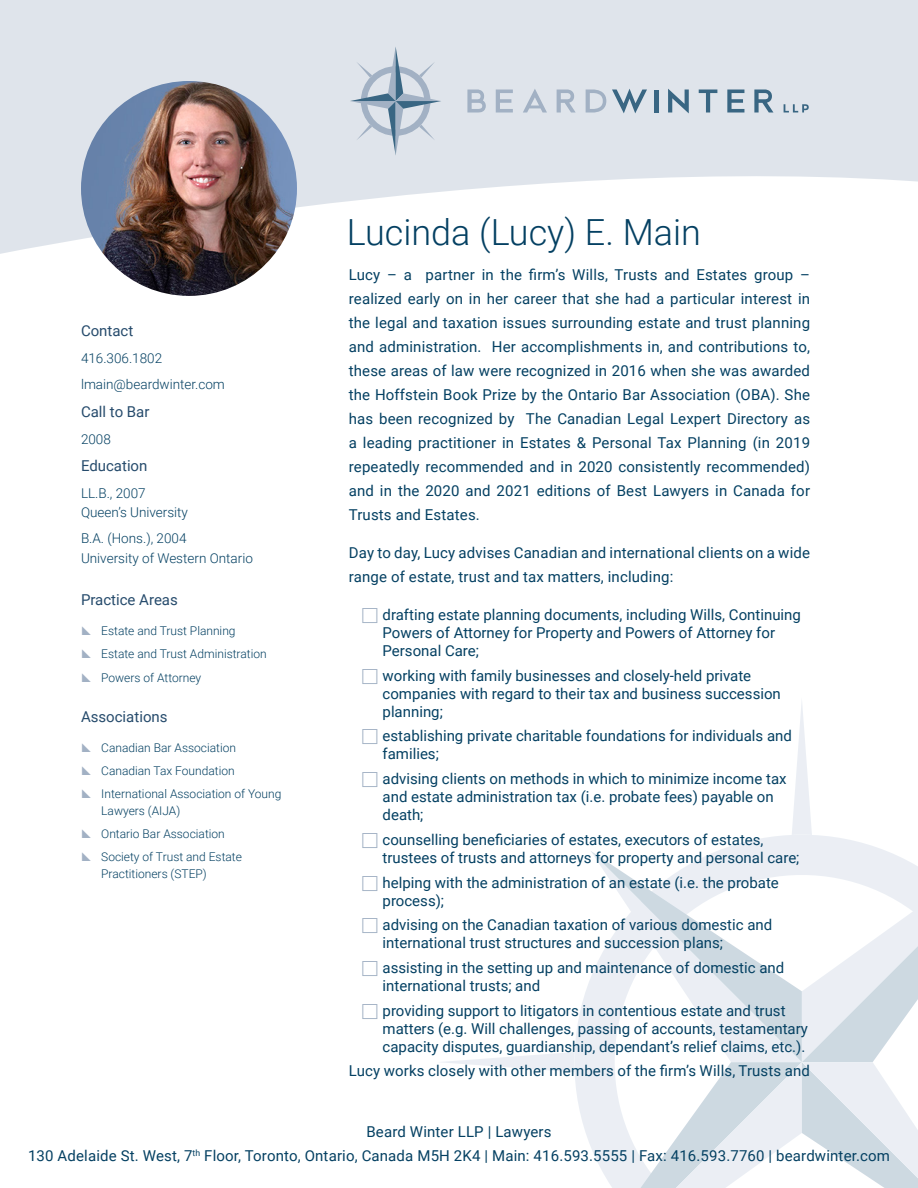
<style>
.page{position:relative;width:918px;height:1188px;background:#fff}
.page>*{position:absolute;margin:0;border:0;box-sizing:border-box;transform-origin:0 0}
.t1{font:300 36px "Roboto";color:#044062}
.t2{font:15px/18px "Roboto";color:#044062}
.t3{font:15px "Roboto";color:#264b6c}
.t4{font:300 13.5px/19.5px "Roboto";color:#044062}
.t5{font:300 12px/23.2px "Roboto";color:#044062}
</style>
<div class="page">
<svg style="left:442px;top:702px;width:476px;height:486px"></svg>
<svg style="left:0;top:0;width:918px;height:254px;fill:#dfe4eb"></svg>
<img style="left:81px;top:81px;width:216px;height:215px">
<p class="t3" style="left:81px;top:320px;width:54px">Contact</p>
<p class="t4" style="left:81px;top:344px;width:145px;line-height:26.2px">416.306.1802 lmain@beardwinter.com</p>
<p class="t3" style="left:81px;top:401px;width:70px">Call to Bar</p>
<p class="t4" style="left:81px;top:429px;width:31px">2008</p>
<p class="t3" style="left:81px;top:455px;width:68px">Education</p>
<p class="t4" style="left:81px;top:483px;width:109px">LL.B., 2007<br>Queen’s University</p>
<p class="t4" style="left:81px;top:528px;width:173px">B.A. (Hons.), 2004<br>University of Western Ontario</p>
<p class="t3" style="left:81px;top:589px;width:98px">Practice Areas</p>
<p class="t5" style="left:101px;top:619px;width:167px">Estate and Trust Planning<br>Estate and Trust Administration<br>Powers of Attorney</p>
<p class="t3" style="left:81px;top:706px;width:88px">Associations</p>
<p class="t5" style="left:101px;top:736px;width:182px">Canadian Bar Association<br>Canadian Tax Foundation<br>International Association of Young</p>
<p class="t5" style="left:101px;top:799px;width:142px">Lawyers (AIJA)<br>Ontario Bar Association<br>Society of Trust and Estate</p>
<p class="t5" style="left:101px;top:862px;width:107px">Practitioners (STEP)</p>
<h1 class="t1" style="left:347px;top:207px;width:356px">Lucinda (Lucy) E. Main</h1>
<p class="t2" style="left:349px;top:262px;width:463px;line-height:24px;text-align:justify">Lucy – a partner in the firm’s Wills, Trusts and Estates group – realized early on in her career that she had a particular interest in the legal and taxation issues surrounding estate and trust planning and administration. Her accomplishments in, and contributions to, these areas of law were recognized in 2016 when she was awarded the Hoffstein Book Prize by the Ontario Bar Association (OBA). She has been recognized by The Canadian Legal Lexpert Directory as a leading practitioner in Estates &amp; Personal Tax Planning (in 2019 repeatedly recommended and in 2020 consistently recommended) and in the 2020 and 2021 editions of Best Lawyers in Canada for Trusts and Estates.</p>
<p class="t2" style="left:349px;top:540px;width:463px;line-height:24px">Day to day, Lucy advises Canadian and international clients on a wide range of estate, trust and tax matters, including:</p>
<p class="t2" style="left:383px;top:605px;width:420px">drafting estate planning documents, including Wills, Continuing<br>Powers of Attorney for Property and Powers of Attorney for<br>Personal Care;</p>
<p class="t2" style="left:383px;top:666px;width:400px">working with family businesses and closely-held private companies with regard to their tax and business succession planning;</p>
<p class="t2" style="left:383px;top:727px;width:411px">establishing private charitable foundations for individuals and families;</p>
<p class="t2" style="left:383px;top:769px;width:406px">advising clients on methods in which to minimize income tax and estate administration tax (i.e. probate fees) payable on death;</p>
<p class="t2" style="left:383px;top:830px;width:418px">counselling beneficiaries of estates, executors of estates, trustees of trusts and attorneys for property and personal care;</p>
<p class="t2" style="left:383px;top:873px;width:398px">helping with the administration of an estate (i.e. the probate process);</p>
<p class="t2" style="left:383px;top:916px;width:391px">advising on the Canadian taxation of various domestic and international trust structures and succession plans;</p>
<p class="t2" style="left:383px;top:958px;width:403px">assisting in the setting up and maintenance of domestic and international trusts; and</p>
<p class="t2" style="left:383px;top:1001px;width:427px">providing support to litigators in contentious estate and trust matters (e.g. Will challenges, passing of accounts, testamentary capacity disputes, guardianship, dependant’s relief claims, etc.).</p>
<p class="t2" style="left:349px;top:1061px;width:463px">Lucy works closely with other members of the firm’s Wills, Trusts and</p>
<p class="t2" style="left:28px;top:1119px;width:863px;line-height:24px;text-align:center">Beard Winter LLP | Lawyers<br>130 Adelaide St. West, 7<sup>th</sup> Floor, Toronto, Ontario, Canada M5H 2K4 | Main: 416.593.5555 | Fax: 416.593.7760 | beardwinter.com</p>
</div>
